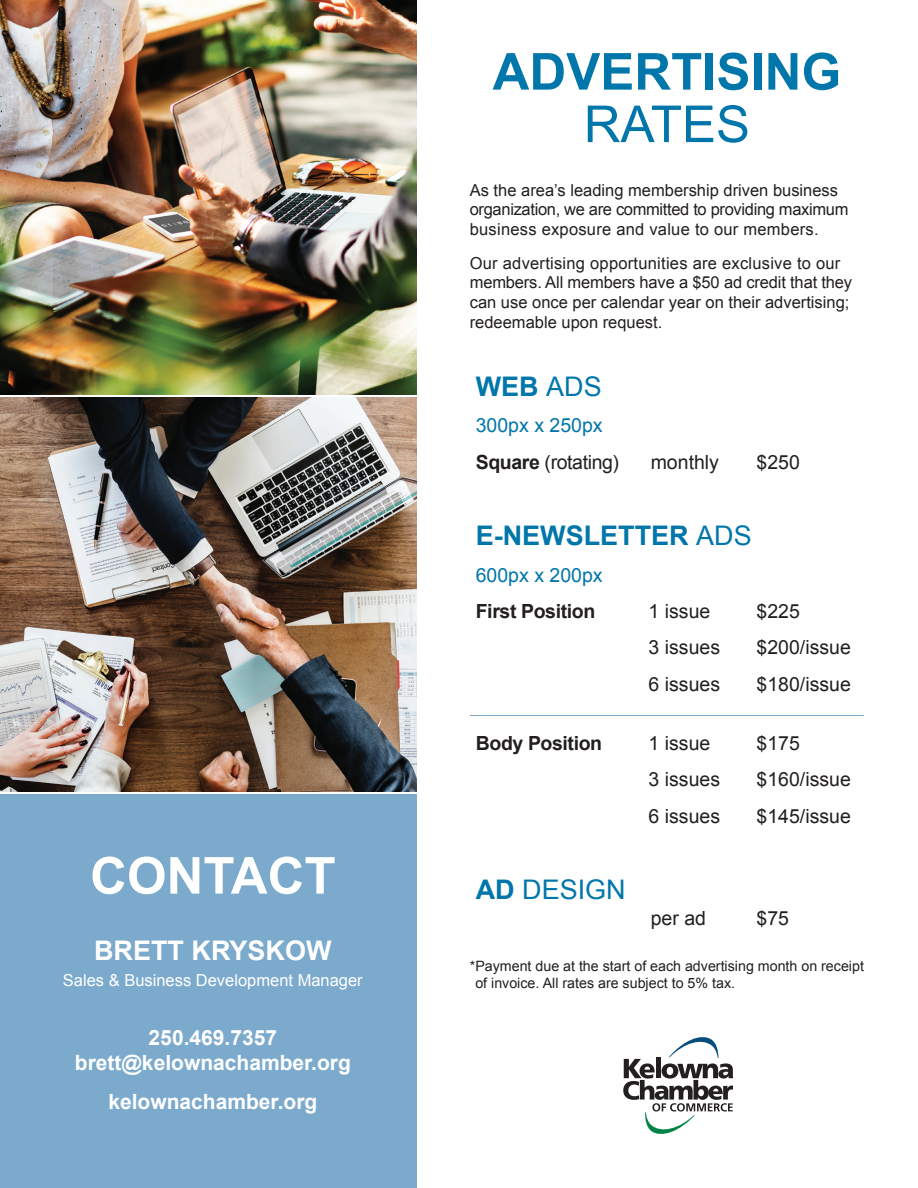
<style>
.page{position:relative;width:918px;height:1188px;background:#fff}
.page>*{position:absolute;margin:0;border:0;box-sizing:border-box;transform-origin:0 0}
.t1{font:700 51px "Arial";color:#0076aa}
.t2{font:700 51px "Arial";color:#fff}
.t3{font:51px "Arial";color:#0076aa}
.t4{font:700 27px "Arial";color:#0076aa}
.t5{font:700 27px "Arial";color:#fff}
.t6{font:27px "Arial";color:#0076aa}
.t7{font:700 21px/25.2px "Arial";color:#fff;text-align:center}
.t8{font:19.5px "Arial";color:#231f20}
.t9{font:19.5px/36.3px "Arial";color:#0076aa}
.t10{font:700 19.5px "Arial";letter-spacing:-.02em;color:#231f20}
.t11{font:16.5px/19.8px "Arial";color:#231f20}
.t12{font:16.5px "Arial";color:#fff}
.t13{font:14.25px/17.1px "Arial";color:#231f20}
.s1{font-weight:400}
.s2{font-weight:700;color:#231f20}
.s3{color:#231f20}
.s4{font-weight:700}
</style>
<div class="page">
<img style="left:0;top:1px;width:416px;height:394px">
<img style="left:0;top:398px;width:416px;height:394px">
<div style="left:0;top:795px;width:416px;height:393px;background:#7caacd"></div>
<svg style="left:623px;top:1037px;width:110px;height:97px"></svg>
<hr style="left:470px;top:715px;width:173px;height:1px;background:#7caacd">
<hr style="left:643px;top:715px;width:108px;height:1px;background:#7caacd">
<hr style="left:751px;top:715px;width:113px;height:1px;background:#7caacd">
<h1 class="t2" style="left:90px;top:842px;width:247px">CONTACT</h1>
<h2 class="t5" style="left:94px;top:932px;width:239px">BRETT KRYSKOW</h2>
<p class="t12" style="left:63px;top:970px;width:301px">Sales &amp; Business Development Manager</p>
<p class="t7" style="left:75px;top:1026px;width:278px">250.469.7357 brett@kelownachamber.org</p>
<p class="t7" style="left:108px;top:1090px;width:210px">kelownachamber.org</p>
<h1 class="t1" style="left:493px;top:38px;width:350px">ADVERTISING</h1>
<h1 class="t3" style="left:584px;top:91px;width:168px">RATES</h1>
<p class="t11" style="left:470px;top:180px;width:380px">As the area’s leading membership driven business organization, we are committed to providing maximum business exposure and value to our members.</p>
<p class="t11" style="left:470px;top:253px;width:384px">Our advertising opportunities are exclusive to our members. All members have a $50 ad credit that they can use once per calendar year on their advertising; redeemable upon request.</p>
<h2 class="t4" style="left:476px;top:369px;width:128px">WEB <span class="s1">ADS</span></h2>
<p class="t9" style="left:476px;top:408px;width:145px">300px x 250px<br><span class="s2">Square</span> <span class="s3">(rotating)</span></p>
<p class="t8" style="left:651px;top:449px;width:70px">monthly</p>
<p class="t8" style="left:757px;top:449px;width:45px">$250</p>
<h2 class="t4" style="left:476px;top:518px;width:277px">E-NEWSLETTER <span class="s1">ADS</span></h2>
<p class="t9" style="left:476px;top:557px;width:128px">600px x 200px</p>
<p class="t10" style="left:476px;top:598px;width:121px">First Position</p>
<p class="t8" style="left:649px;top:598px;width:63px">1 issue</p>
<p class="t8" style="left:757px;top:598px;width:45px">$225</p>
<p class="t8" style="left:649px;top:635px;width:73px">3 issues</p>
<p class="t8" style="left:757px;top:635px;width:96px">$200/issue</p>
<p class="t8" style="left:649px;top:671px;width:73px">6 issues</p>
<p class="t8" style="left:757px;top:671px;width:96px">$180/issue</p>
<p class="t10" style="left:476px;top:730px;width:128px">Body Position</p>
<p class="t8" style="left:649px;top:730px;width:63px">1 issue</p>
<p class="t8" style="left:757px;top:730px;width:45px">$175</p>
<p class="t8" style="left:649px;top:767px;width:73px">3 issues</p>
<p class="t8" style="left:757px;top:767px;width:96px">$160/issue</p>
<p class="t8" style="left:649px;top:803px;width:73px">6 issues</p>
<p class="t8" style="left:757px;top:803px;width:96px">$145/issue</p>
<h2 class="t6" style="left:476px;top:872px;width:152px"><span class="s4">AD</span> DESIGN</h2>
<p class="t8" style="left:651px;top:905px;width:57px">per ad</p>
<p class="t8" style="left:757px;top:905px;width:34px">$75</p>
<p class="t13" style="left:475px;top:958px;width:390px;text-indent:-6px">*Payment due at the start of each advertising month on receipt of invoice. All rates are subject to 5% tax.</p>
</div>
